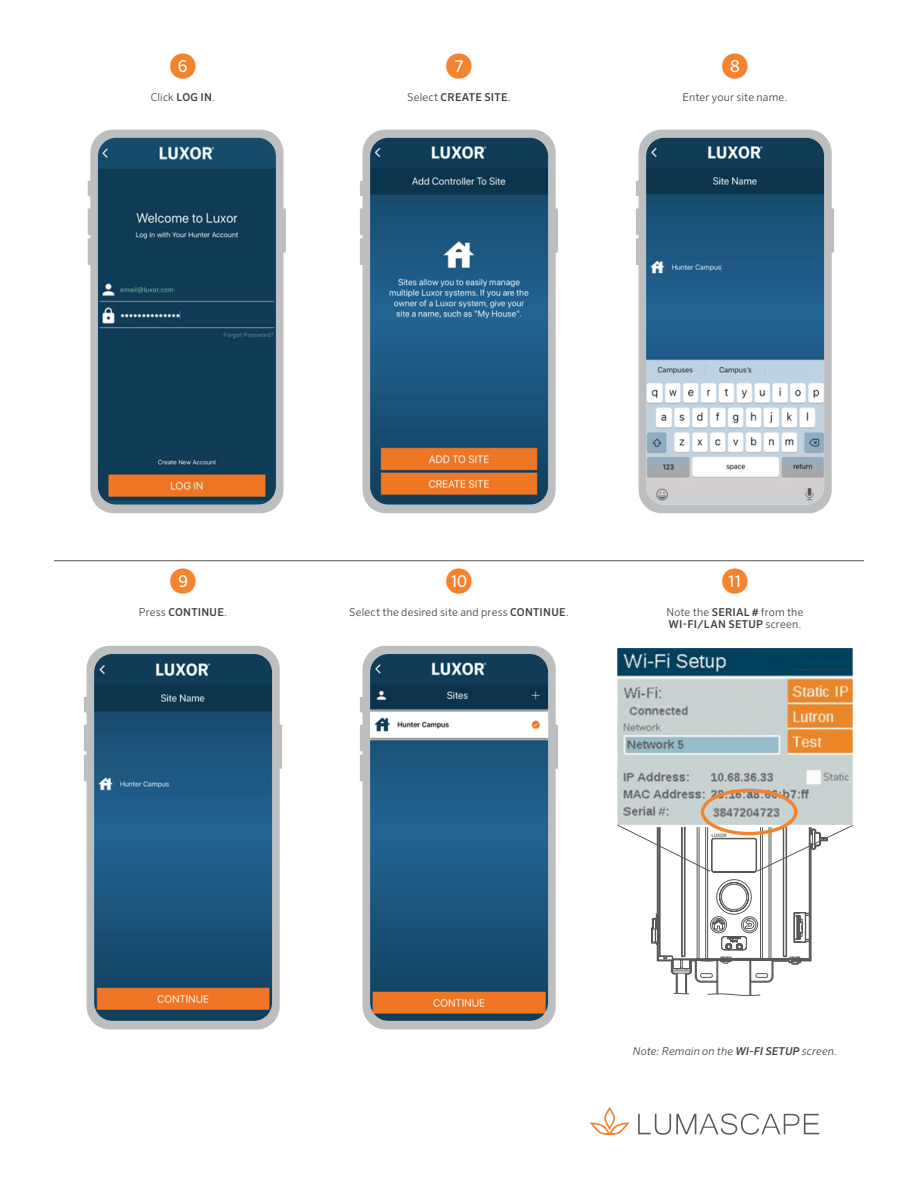
<style>
.page{position:relative;width:918px;height:1188px;background:#fff}
.page>*{position:absolute;margin:0;border:0;box-sizing:border-box;transform-origin:0 0}
.t1{font:27px "Sero Pro";color:#f5822d}
.t2{font:300 10.8px/12px "Sero Pro";letter-spacing:.015em;color:#414042}
.t3{font:italic 300 10.8px "Sero Pro";letter-spacing:.01em;color:#414042}
.t4{font:500 10.8px "Sero Pro";letter-spacing:.02em;color:#414042}
.t5{font:500 4.8px "Sero Pro";letter-spacing:-.02em;color:#585956}
.s1{font-weight:500}
.s2{font-weight:300}
</style>
<div class="page">
<hr style="left:54px;top:560px;width:810px;height:1px;background:#585956">
<svg style="left:88px;top:130px;width:198px;height:383px;fill:#bcbec0"></svg>
<img style="left:98px;top:138px;width:178px;height:367px">
<svg style="left:360px;top:130px;width:198px;height:383px;fill:#bcbec0"></svg>
<img style="left:370px;top:138px;width:178px;height:367px">
<svg style="left:636px;top:130px;width:198px;height:383px;fill:#bcbec0"></svg>
<img style="left:646px;top:138px;width:178px;height:367px">
<svg style="left:84px;top:646px;width:198px;height:383px;fill:#bcbec0"></svg>
<img style="left:94px;top:654px;width:178px;height:367px">
<svg style="left:360px;top:646px;width:198px;height:383px;fill:#bcbec0"></svg>
<img style="left:370px;top:654px;width:178px;height:367px">
<svg style="left:617px;top:648px;width:236px;height:175px;background:#a9afaa"></svg>
<svg style="left:617px;top:823px;width:236px;height:175px"></svg>
<div style="left:701px;top:789px;width:97px;height:46px;border:3px solid #f5822d;border-radius:50%"></div>
<svg style="left:589px;top:1107px;width:41px;height:28px"></svg>
<svg style="left:638px;top:1113px;width:181px;height:22px"></svg>
<h1 class="t1" style="left:170px;top:49px;width:28px">➏</h1>
<h1 class="t1" style="left:446px;top:49px;width:28px">➐</h1>
<h1 class="t1" style="left:722px;top:49px;width:28px">➑</h1>
<p class="t2" style="left:151px;top:91px;width:66px">Click <span class="s1">LOG IN</span>.</p>
<p class="t4" style="left:407px;top:91px;width:105px"><span class="s2">Select</span> CREATE SITE<span class="s2">.</span></p>
<p class="t2" style="left:683px;top:91px;width:106px">Enter your site name.</p>
<h1 class="t1" style="left:170px;top:565px;width:28px">➒</h1>
<h1 class="t1" style="left:446px;top:565px;width:28px">⑩</h1>
<p class="t4" style="left:139px;top:606px;width:90px"><span class="s2">Press</span> CONTINUE<span class="s2">.</span></p>
<p class="t2" style="left:349px;top:606px;width:221px">Select the desired site and press <span class="s1">CONTINUE</span>.</p>
<h1 class="t1" style="left:722px;top:565px;width:28px">⑪</h1>
<p class="t2" style="left:666px;top:606px;width:139px">Note the <span class="s1">SERIAL #</span> from the<br><span class="s1">WI-FI/LAN SETUP</span> screen.</p>
<p class="t5" style="left:712px;top:832px;width:17px">LUXOR</p>
<p class="t3" style="left:633px;top:1045px;width:206px">Note: Remain on the <span class="s1">WI-FI SETUP</span> screen.</p>
</div>
